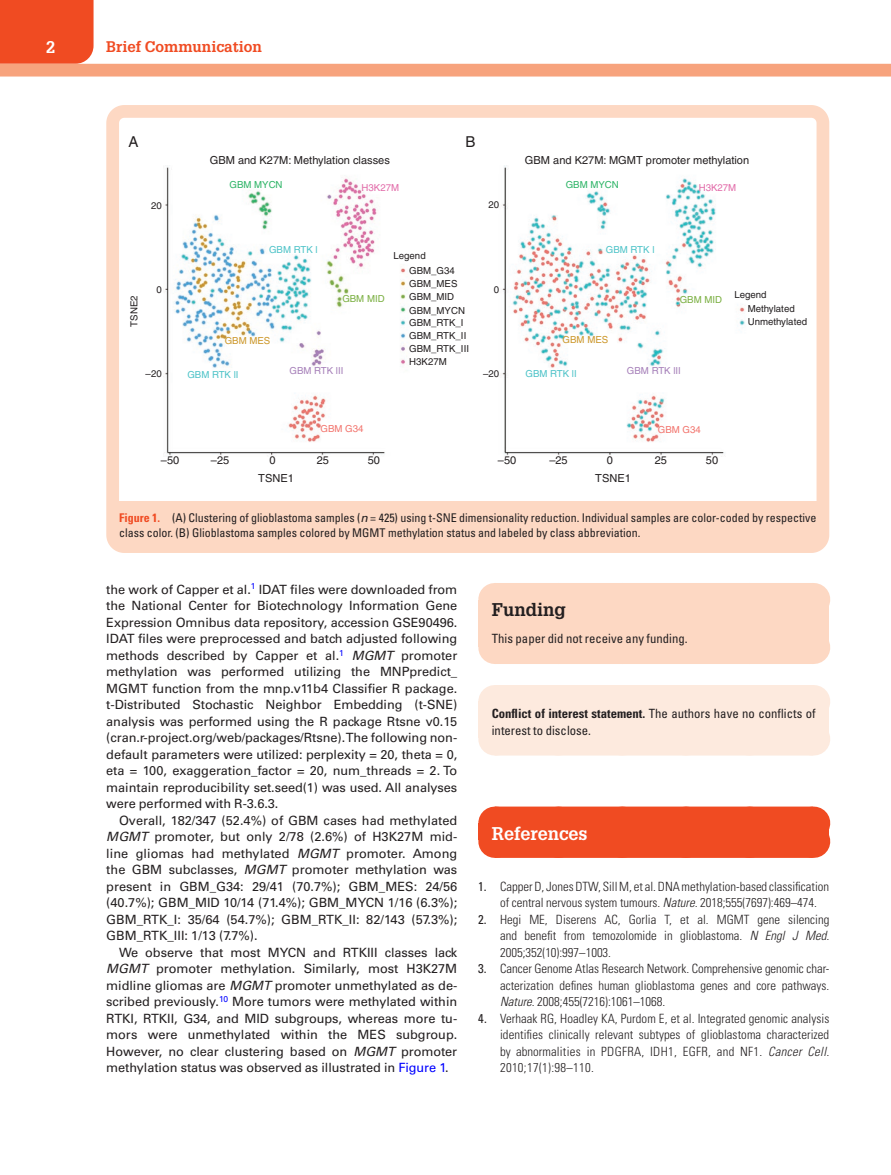
<style>
.page{position:relative;width:891px;height:1175px;background:#fff}
.page>*{position:absolute;margin:0;border:0;box-sizing:border-box;transform-origin:0 0}
.t1{font:700 18px "Glypha LT Std";color:#fff}
.t2{font:700 18px "Glypha LT Std";color:#231f20}
.t3{font:700 16.5px "Glypha LT Std";color:#fff}
.t4{font:700 15px "Glypha LT Std";color:#f04b22}
.t5{font:15px "Helvetica";color:#231f20}
.t6{font:12.75px/16.5px "Univers LT Std";letter-spacing:-.005em;color:#231f20;text-align:justify}
.t7{font:300 condensed 12.75px/16.5px "Univers LT Std";color:#231f20;text-align:justify}
.t8{font:condensed 12.75px/16.5px "Univers LT Std";color:#231f20}
.t9{font:condensed 12px/15px "Univers LT Std";color:#231f20}
.t10{font:11.1px/17.7px "Helvetica";color:#231f20}
.t11{font:9.6px/12.9px "Helvetica";color:#231f20}
.t12{font:9.6px "Helvetica";color:#4ec3c8}
.t13{font:9.6px "Helvetica";color:#a680b9}
.t14{font:9.6px "Helvetica";color:#2db466}
.t15{font:9.6px "Helvetica";color:#f2746d}
.t16{font:9.6px "Helvetica";color:#cc972a}
.t17{font:9.6px "Helvetica";color:#7aaf41}
.t18{font:9.6px "Helvetica";color:#e26ba9}
.s1{font-weight:700;color:#f04b22}
.s2{font-style:italic;font-stretch:normal}
.s3{font-style:italic}
.s4{color:#00f}
.s5{font-weight:700}
.s6{font-weight:400}
</style>
<div class="page">
<div style="left:0;top:0;width:94px;height:64px;background:#f04b22"></div>
<div style="left:0;top:64px;width:891px;height:12px;background:#f7a37d"></div>
<div style="left:478px;top:600px;width:351px;height:33px;background:#fdd8c3"></div>
<div style="left:495px;top:583px;width:318px;height:33px;background:#fdd8c3"></div>
<hr style="left:813px;top:583px;width:1px;height:33px;background:#fdd8c3">
<div style="left:478px;top:631px;width:351px;height:15px;background:#fdd8c3"></div>
<div style="left:495px;top:631px;width:318px;height:33px;background:#fdd8c3"></div>
<hr style="left:813px;top:631px;width:1px;height:33px;background:#fdd8c3">
<div style="left:478px;top:701px;width:351px;height:37px;background:#fdeade"></div>
<div style="left:495px;top:685px;width:318px;height:33px;background:#fdeade"></div>
<hr style="left:813px;top:685px;width:1px;height:33px;background:#fdeade">
<div style="left:495px;top:722px;width:318px;height:33px;background:#fdeade"></div>
<hr style="left:813px;top:722px;width:1px;height:33px;background:#fdeade">
<div style="left:478px;top:823px;width:351px;height:17px;background:#f04b22"></div>
<div style="left:495px;top:806px;width:318px;height:33px;background:#f04b22"></div>
<hr style="left:813px;top:806px;width:1px;height:33px;background:#f04b22">
<div style="left:495px;top:825px;width:318px;height:33px;background:#f04b22"></div>
<svg style="left:558px;top:806px;width:223px;height:52px"></svg>
<hr style="left:813px;top:825px;width:1px;height:33px;background:#f04b22">
<div style="left:110px;top:501px;width:716px;height:43px;background:#fdd8c3"></div>
<img style="left:163px;top:165px;width:582px;height:291px">
<div style="left:106px;top:105px;width:723px;height:448px;border:13px solid #fdd8c3;border-radius:12px"></div>
<p class="t3" style="left:46px;top:37px;width:11px">2</p>
<p class="t4" style="left:106px;top:37px;width:157px">Brief Communication</p>
<p class="t5" style="left:129px;top:133px;width:12px">A</p>
<p class="t5" style="left:466px;top:133px;width:12px">B</p>
<p class="t10" style="left:210px;top:151px;width:182px">GBM and K27M: Methylation classes</p>
<p class="t10" style="left:525px;top:151px;width:226px">GBM and K27M: MGMT promoter methylation</p>
<p class="t14" style="left:230px;top:179px;width:55px">GBM MYCN</p>
<p class="t14" style="left:566px;top:179px;width:55px">GBM MYCN</p>
<p class="t18" style="left:362px;top:182px;width:39px">H3K27M</p>
<p class="t18" style="left:699px;top:182px;width:39px">H3K27M</p>
<p class="t11" style="left:151px;top:199px;width:12px">20</p>
<p class="t11" style="left:488px;top:198px;width:12px">20</p>
<p class="t12" style="left:269px;top:244px;width:50px">GBM RTK l</p>
<p class="t12" style="left:606px;top:244px;width:50px">GBM RTK l</p>
<p class="t11" style="left:394px;top:249px;width:34px">Legend</p>
<p class="t11" style="left:409px;top:264px;width:47px">GBM_G34</p>
<p class="t11" style="left:128px;top:327px;width:33px;rotate:-90deg">TSNE2</p>
<p class="t11" style="left:156px;top:283px;width:7px">0</p>
<p class="t11" style="left:146px;top:367px;width:18px">–20</p>
<p class="t11" style="left:409px;top:278px;width:50px;line-height:12.3px">GBM_MES<br>GBM_MID</p>
<p class="t11" style="left:409px;top:304px;width:61px">GBM_MYCN<br>GBM_RTK_I<br>GBM_RTK_II<br>GBM_RTK_III<br>H3K27M</p>
<p class="t11" style="left:494px;top:283px;width:7px">0</p>
<p class="t17" style="left:342px;top:293px;width:44px">GBM MID</p>
<p class="t17" style="left:680px;top:294px;width:44px">GBM MID</p>
<p class="t16" style="left:225px;top:335px;width:47px">GBM MES</p>
<p class="t16" style="left:563px;top:334px;width:47px">GBM MES</p>
<p class="t12" style="left:187px;top:368px;width:53px">GBM RTK lI</p>
<p class="t13" style="left:290px;top:365px;width:55px">GBM RTK lII</p>
<p class="t12" style="left:525px;top:368px;width:53px">GBM RTK lI</p>
<p class="t13" style="left:627px;top:365px;width:55px">GBM RTK lII</p>
<p class="t11" style="left:483px;top:367px;width:18px">–20</p>
<p class="t11" style="left:734px;top:288px;width:34px">Legend</p>
<p class="t11" style="left:748px;top:302px;width:61px">Methylated<br>Unmethylated</p>
<p class="t15" style="left:321px;top:423px;width:44px">GBM G34</p>
<p class="t15" style="left:658px;top:423px;width:44px">GBM G34</p>
<p class="t10" style="left:161px;top:452px;width:20px">–50</p>
<p class="t10" style="left:211px;top:452px;width:20px">–25</p>
<p class="t10" style="left:258px;top:452px;width:37px;text-indent:11px">0<br>TSNE1</p>
<p class="t10" style="left:317px;top:452px;width:14px">25</p>
<p class="t10" style="left:368px;top:452px;width:14px">50</p>
<p class="t10" style="left:498px;top:452px;width:20px">–50</p>
<p class="t10" style="left:549px;top:452px;width:20px">–25</p>
<p class="t10" style="left:595px;top:452px;width:37px;text-align:center">0<br>TSNE1</p>
<p class="t10" style="left:655px;top:452px;width:14px">25</p>
<p class="t10" style="left:706px;top:452px;width:14px">50</p>
<p class="t9" style="left:119px;top:510px;width:699px"><span class="s1">Figure 1.</span> (A) Clustering of glioblastoma samples (<span class="s2">n</span> = 425) using t-SNE dimensionality reduction. Individual samples are color-coded by respective class color. (B) Glioblastoma samples colored by MGMT methylation status and labeled by class abbreviation.</p>
<p class="t6" style="left:106px;top:581px;width:353px">the work of Capper et al.<sup>1</sup> IDAT files were downloaded from the National Center for Biotechnology Information Gene Expression Omnibus data repository, accession GSE90496.<br>IDAT files were preprocessed and batch adjusted following methods described by Capper et al.<sup>1</sup> <span class="s3">MGMT</span> promoter methylation was performed utilizing the MNPpredict_ MGMT function from the mnp.v11b4 Classifier R package. t-Distributed Stochastic Neighbor Embedding (t-SNE) analysis was performed using the R package Rtsne v0.15 (cran.r-project.org/web/packages/Rtsne). The following non&shy;default parameters were utilized: perplexity = 20, theta = 0, eta = 100, exaggeration_factor = 20, num_threads = 2. To maintain reproducibility set.seed(1) was used. All analyses were performed with R-3.6.3.</p>
<p class="t6" style="left:106px;top:812px;width:353px;text-indent:13px">Overall, 182/347 (52.4%) of GBM cases had methylated <span class="s3">MGMT</span> promoter, but only 2/78 (2.6%) of H3K27M mid&shy;line gliomas had methylated <span class="s3">MGMT</span> promoter. Among the GBM subclasses, <span class="s3">MGMT</span> promoter methylation was present in GBM_G34: 29/41 (70.7%); GBM_MES: 24/56 (40.7%); GBM_MID 10/14 (71.4%); GBM_MYCN 1/16 (6.3%); GBM_RTK_I: 35/64 (54.7%); GBM_RTK_II: 82/143 (57.3%); GBM_RTK_III: 1/13 (7.7%).</p>
<p class="t6" style="left:106px;top:944px;width:353px;text-indent:13px">We observe that most MYCN and RTKIII classes lack <span class="s3">MGMT</span> promoter methylation. Similarly, most H3K27M midline gliomas are <span class="s3">MGMT</span> promoter unmethylated as de&shy;scribed previously.<sup>10</sup> More tumors were methylated within RTKI, RTKII, G34, and MID subgroups, whereas more tu&shy;mors were unmethylated within the MES subgroup.<br>However, no clear clustering based on <span class="s3">MGMT</span> promoter methylation status was observed as illustrated in <span class="s4">Figure 1</span>.</p>
<h1 class="t2" style="left:492px;top:598px;width:76px">Funding</h1>
<p class="t8" style="left:492px;top:630px;width:197px">This paper did not receive any funding.</p>
<p class="t8" style="left:492px;top:705px;width:325px"><span class="s5">Conflict of interest statement.</span> The authors have no conflicts of interest to disclose.</p>
<h1 class="t1" style="left:492px;top:822px;width:97px">References</h1>
<p class="t7" style="left:500px;top:878px;width:331px;text-indent:-22px"><span class="s6">1.</span> Capper D, Jones DTW, Sill M, et al. DNA methylation-based classification of central nervous system tumours. <span class="s3">Nature.</span> 2018;555(7697):469–474.</p>
<p class="t7" style="left:500px;top:911px;width:331px;text-indent:-22px"><span class="s6">2.</span> Hegi ME, Diserens AC, Gorlia T, et al. MGMT gene silencing and benefit from temozolomide in glioblastoma. <span class="s3">N Engl J Med.<br></span>2005;352(10):997–1003.</p>
<p class="t7" style="left:500px;top:960px;width:331px;text-indent:-22px"><span class="s6">3.</span> Cancer Genome Atlas Research Network. Comprehensive genomic char&shy;acterization defines human glioblastoma genes and core pathways.<br><span class="s3">Nature</span>. 2008;455(7216):1061–1068.</p>
<p class="t7" style="left:500px;top:1009px;width:331px;text-indent:-22px"><span class="s6">4.</span> Verhaak RG, Hoadley KA, Purdom E, et al. Integrated genomic analysis identifies clinically relevant subtypes of glioblastoma characterized by abnormalities in PDGFRA, IDH1, EGFR, and NF1. <span class="s3">Cancer Cell.<br></span>2010;17(1):98–110.</p>
</div>
